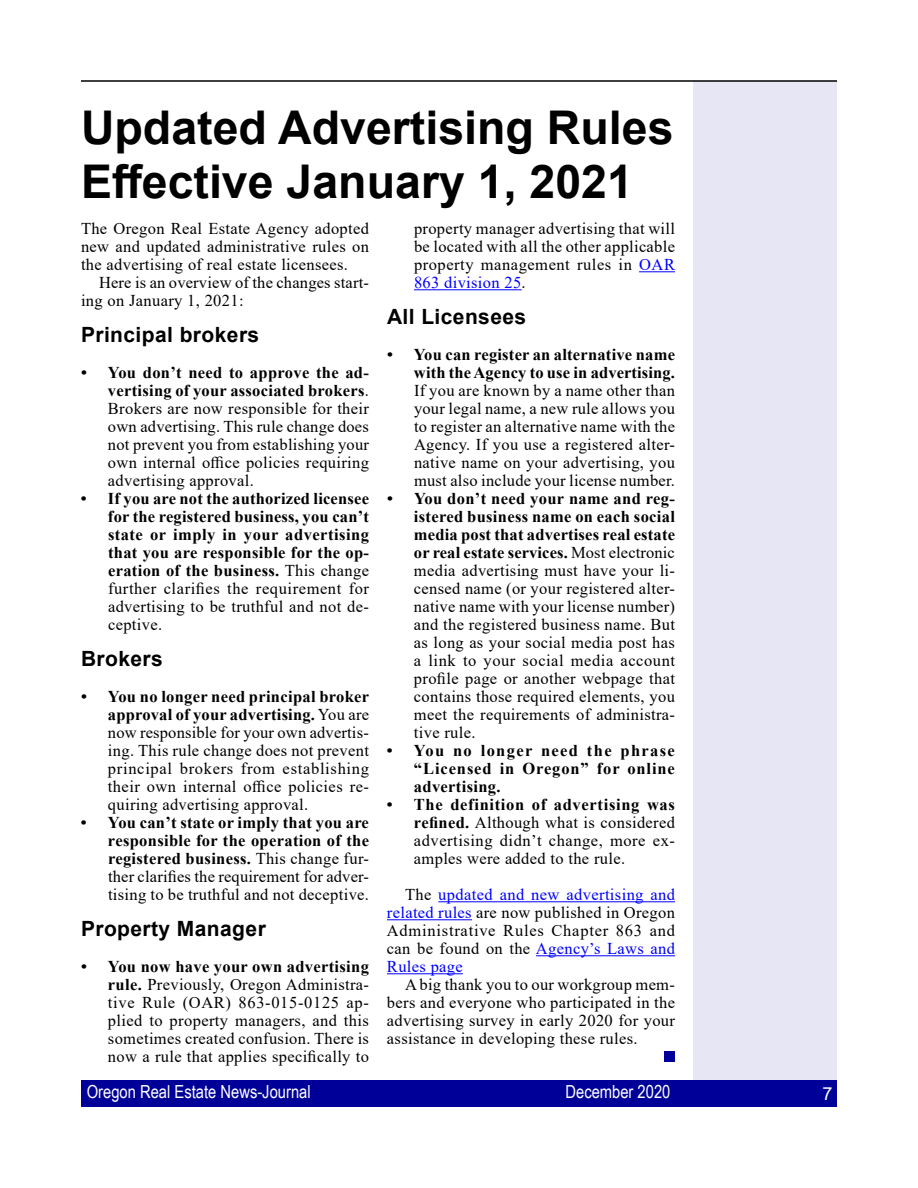
<style>
.page{position:relative;width:918px;height:1188px;background:#fff}
.page>*{position:absolute;margin:0;border:0;box-sizing:border-box;transform-origin:0 0}
.t1{font:700 46.5px/54px "Arial";color:#000}
.t2{font:700 21px "Arial";letter-spacing:.02em;color:#000}
.t3{font:18px "Arial Narrow";color:#fff}
.t4{font:18px "Arial";color:#fff}
.t5{font:16.5px/18px "Times New Roman";letter-spacing:.02em;color:#000;text-align:justify}
.t6{font:700 16.5px/18px "Times New Roman";letter-spacing:.02em;color:#000;text-align:justify}
.s1{font-weight:700}
.s2{font-weight:400}
.s3{color:#00f}
</style>
<div class="page">
<div style="left:693px;top:81px;width:144px;height:1026px;background:#e6e6f5"></div>
<div style="left:81px;top:1080px;width:756px;height:27px;background:#009"></div>
<hr style="left:81px;top:80px;width:756px;height:2px;background:#000">
<hr style="left:639px;top:271px;width:36px;height:1px;background:#00f">
<hr style="left:414px;top:289px;width:108px;height:1px;background:#00f">
<hr style="left:438px;top:901px;width:237px;height:1px;background:#00f">
<hr style="left:387px;top:919px;width:85px;height:1px;background:#00f">
<hr style="left:536px;top:955px;width:139px;height:1px;background:#00f">
<hr style="left:387px;top:973px;width:76px;height:1px;background:#00f">
<div style="left:665px;top:1052px;width:10px;height:10px;background:#009"></div>
<h1 class="t1" style="left:81px;top:101px;width:594px">Updated Advertising Rules<br>Effective January 1, 2021</h1>
<p class="t5" style="left:81px;top:219px;width:290px">The Oregon Real Estate Agency adopted new and updated administrative rules on the advertising of real estate licensees.</p>
<p class="t5" style="left:81px;top:273px;width:289px;text-indent:18px">Here is an overview of the changes start&shy;ing on January 1, 2021:</p>
<p class="t2" style="left:81px;top:320px;width:180px">Principal brokers</p>
<p class="t5" style="left:108px;top:363px;width:263px;text-indent:-27px"><span class="s1">• You don’t need to approve the ad&shy;vertising of your associated brokers</span>.<br>Brokers are now responsible for their own advertising. This rule change does not prevent you from establishing your own internal office policies requiring advertising approval.</p>
<p class="t6" style="left:108px;top:489px;width:263px;text-indent:-27px">• If you are not the authorized licensee for the registered business, you can’t state or imply in your advertising that you are responsible for the op&shy;eration of the business. <span class="s2">This change further clarifies the requirement for advertising to be truthful and not de&shy;ceptive.</span></p>
<p class="t2" style="left:81px;top:644px;width:83px">Brokers</p>
<p class="t5" style="left:108px;top:687px;width:263px;text-indent:-27px"><span class="s1">• You no longer need principal broker approval of your advertising.</span> You are now responsible for your own advertis&shy;ing. This rule change does not prevent principal brokers from establishing their own internal office policies re&shy;quiring advertising approval.</p>
<p class="t5" style="left:108px;top:813px;width:263px;text-indent:-27px"><span class="s1">• You can’t state or imply that you are responsible for the operation of the registered business.</span> This change fur&shy;ther clarifies the requirement for adver&shy;tising to be truthful and not deceptive.</p>
<p class="t2" style="left:81px;top:914px;width:186px">Property Manager</p>
<p class="t5" style="left:108px;top:957px;width:263px;text-indent:-27px"><span class="s1">• You now have your own advertising rule.</span> Previously, Oregon Administra&shy;tive Rule (OAR) 863-015-0125 ap&shy;plied to property managers, and this sometimes created confusion. There is now a rule that applies specifically to</p>
<p class="t5" style="left:414px;top:219px;width:263px">property manager advertising that will be located with all the other applicable property management rules in <span class="s3">OAR 863 division 25</span>.</p>
<p class="t2" style="left:387px;top:302px;width:141px">All Licensees</p>
<p class="t6" style="left:387px;top:345px;width:290px;text-align:right">• You can register an alternative name with the Agency to use in advertising.</p>
<p class="t5" style="left:414px;top:381px;width:263px">If you are known by a name other than your legal name, a new rule allows you to register an alternative name with the Agency. If you use a registered alter&shy;native name on your advertising, you must also include your license number.</p>
<p class="t5" style="left:414px;top:489px;width:263px;text-indent:-27px"><span class="s1">• You don’t need your name and reg&shy;istered business name on each social media post that advertises real estate or real estate services.</span> Most electronic media advertising must have your li&shy;censed name (or your registered alter&shy;native name with your license number) and the registered business name. But as long as your social media post has a link to your social media account profile page or another webpage that contains those required elements, you meet the requirements of administra&shy;tive rule.</p>
<p class="t6" style="left:414px;top:741px;width:263px;text-indent:-27px">• You no longer need the phrase “Licensed in Oregon” for online advertising.</p>
<p class="t5" style="left:414px;top:795px;width:263px;text-indent:-27px"><span class="s1">• The definition of advertising was refined.</span> Although what is considered advertising didn’t change, more ex&shy;amples were added to the rule.</p>
<p class="t5" style="left:387px;top:885px;width:290px;text-indent:18px">The <span class="s3">updated and new advertising and related rules</span> are now published in Oregon Administrative Rules Chapter 863 and can be found on the <span class="s3">Agency’s Laws and Rules page</span></p>
<p class="t5" style="left:387px;top:975px;width:290px;text-indent:18px">A big thank you to our workgroup mem&shy;bers and everyone who participated in the advertising survey in early 2020 for your assistance in developing these rules.</p>
<p class="t3" style="left:87px;top:1078px;width:225px">Oregon Real Estate News-Journal</p>
<p class="t3" style="left:565px;top:1078px;width:107px">December 2020</p>
<p class="t4" style="left:822px;top:1081px;width:12px">7</p>
</div>
